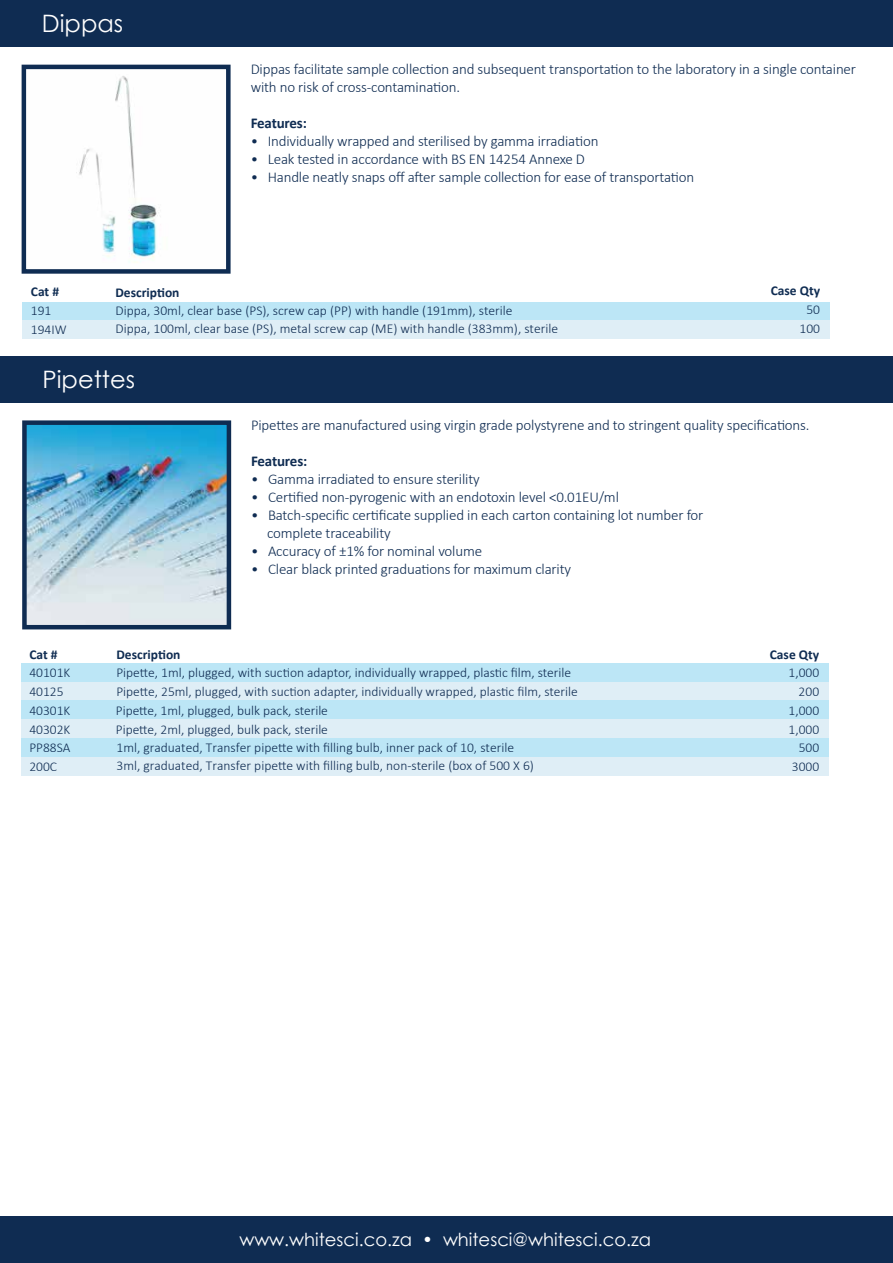
<style>
.page{position:relative;width:893px;height:1263px;background:#fff}
.page>*{position:absolute;margin:0;border:0;box-sizing:border-box;transform-origin:0 0}
.t1{font:24px "Century Gothic";color:#fff}
.t2{font:18px "Century Gothic";color:#fff}
.t3{font:300 15px/18px "Calibri";letter-spacing:-.01em;color:#0f2c52}
.t4{font:700 15px "Calibri";letter-spacing:-.01em;color:#0f2c52}
.t5{font:300 13.5px/18.8px "Calibri";color:#0f2c52}
.t6{font:700 13.5px "Calibri";color:#0f2c52}
</style>
<div class="page">
<img style="left:27px;top:425px;width:199px;height:199px">
<div style="left:22px;top:420px;width:209px;height:209px;border:4px solid #0f2c52"></div>
<div style="left:0;top:356px;width:893px;height:47px;background:#0f2c52"></div>
<div style="left:21px;top:663px;width:808px;height:19px;background:#bce6f6"></div>
<div style="left:21px;top:682px;width:808px;height:18px;background:#dfeef6"></div>
<div style="left:21px;top:700px;width:808px;height:19px;background:#bce6f6"></div>
<div style="left:21px;top:719px;width:808px;height:19px;background:#dfeef6"></div>
<div style="left:21px;top:738px;width:808px;height:19px;background:#bce6f6"></div>
<div style="left:21px;top:757px;width:808px;height:18px;background:#dfeef6"></div>
<div style="left:0;top:0;width:893px;height:47px;background:#0f2c52"></div>
<div style="left:22px;top:302px;width:808px;height:18px;background:#bce6f6"></div>
<div style="left:22px;top:320px;width:808px;height:19px;background:#dfeef6"></div>
<img style="left:76px;top:76px;width:83px;height:187px">
<div style="left:22px;top:65px;width:209px;height:209px;border:4px solid #0f2c52"></div>
<div style="left:0;top:1216px;width:893px;height:47px;background:#0f2c52"></div>
<h1 class="t1" style="left:42px;top:6px;width:83px">Dippas</h1>
<p class="t3" style="left:251px;top:60px;width:607px">Dippas facilitate sample collection and subsequent transportation to the laboratory in a single container with no risk of cross-contamination.</p>
<p class="t4" style="left:251px;top:113px;width:58px">Features:</p>
<p class="t3" style="left:251px;top:132px;width:349px">• Individually wrapped and sterilised by gamma irradiation</p>
<p class="t3" style="left:251px;top:150px;width:336px">• Leak tested in accordance with BS EN 14254 Annexe D</p>
<p class="t3" style="left:251px;top:168px;width:445px">• Handle neatly snaps off after sample collection for ease of transportation</p>
<p class="t6" style="left:31px;top:283px;width:30px">Cat #</p>
<p class="t5" style="left:31px;top:301px;width:37px">191<br>194IW</p>
<p class="t6" style="left:115px;top:284px;width:66px">Description</p>
<p class="t5" style="left:115px;top:301px;width:444px;line-height:18px">Dippa, 30ml, clear base (PS), screw cap (PP) with handle (191mm), sterile<br>Dippa, 100ml, clear base (PS), metal screw cap (ME) with handle (383mm), sterile</p>
<h1 class="t1" style="left:43px;top:362px;width:94px">Pipettes</h1>
<p class="t6" style="left:771px;top:282px;width:51px">Case Qty</p>
<p class="t5" style="left:800px;top:300px;width:22px;text-align:center">50<br>100</p>
<p class="t6" style="left:29px;top:645px;width:30px">Cat #</p>
<p class="t5" style="left:29px;top:663px;width:43px">40101K<br>40125</p>
<p class="t3" style="left:251px;top:416px;width:560px">Pipettes are manufactured using virgin grade polystyrene and to stringent quality specifications.</p>
<p class="t4" style="left:251px;top:451px;width:58px">Features:</p>
<p class="t3" style="left:251px;top:470px;width:230px">• Gamma irradiated to ensure sterility</p>
<p class="t3" style="left:251px;top:488px;width:369px">• Certified non-pyrogenic with an endotoxin level &lt;0.01EU/ml</p>
<p class="t3" style="left:267px;top:506px;width:438px;text-indent:-16px">• Batch-specific certificate supplied in each carton containing lot number for complete traceability</p>
<p class="t3" style="left:251px;top:542px;width:233px">• Accuracy of ±1% for nominal volume</p>
<p class="t3" style="left:251px;top:560px;width:322px">• Clear black printed graduations for maximum clarity</p>
<p class="t6" style="left:116px;top:645px;width:66px">Description</p>
<p class="t5" style="left:116px;top:663px;width:463px">Pipette, 1ml, plugged, with suction adaptor, individually wrapped, plastic film, sterile<br>Pipette, 25ml, plugged, with suction adapter, individually wrapped, plastic film, sterile</p>
<p class="t6" style="left:770px;top:645px;width:51px">Case Qty</p>
<p class="t5" style="left:788px;top:663px;width:32px;text-align:right">1,000<br>200</p>
<p class="t5" style="left:29px;top:701px;width:43px">40301K<br>40302K</p>
<p class="t5" style="left:116px;top:701px;width:214px">Pipette, 1ml, plugged, bulk pack, sterile<br>Pipette, 2ml, plugged, bulk pack, sterile</p>
<p class="t5" style="left:788px;top:701px;width:32px;text-align:right">1,000<br>1,000<br>500<br>3000</p>
<p class="t5" style="left:29px;top:738px;width:43px">PP88SA<br>200C</p>
<p class="t5" style="left:116px;top:738px;width:419px">1ml, graduated, Transfer pipette with filling bulb, inner pack of 10, sterile<br>3ml, graduated, Transfer pipette with filling bulb, non-sterile (box of 500 X 6)</p>
<p class="t2" style="left:239px;top:1227px;width:413px">www.whitesci.co.za • whitesci@whitesci.co.za</p>
</div>
